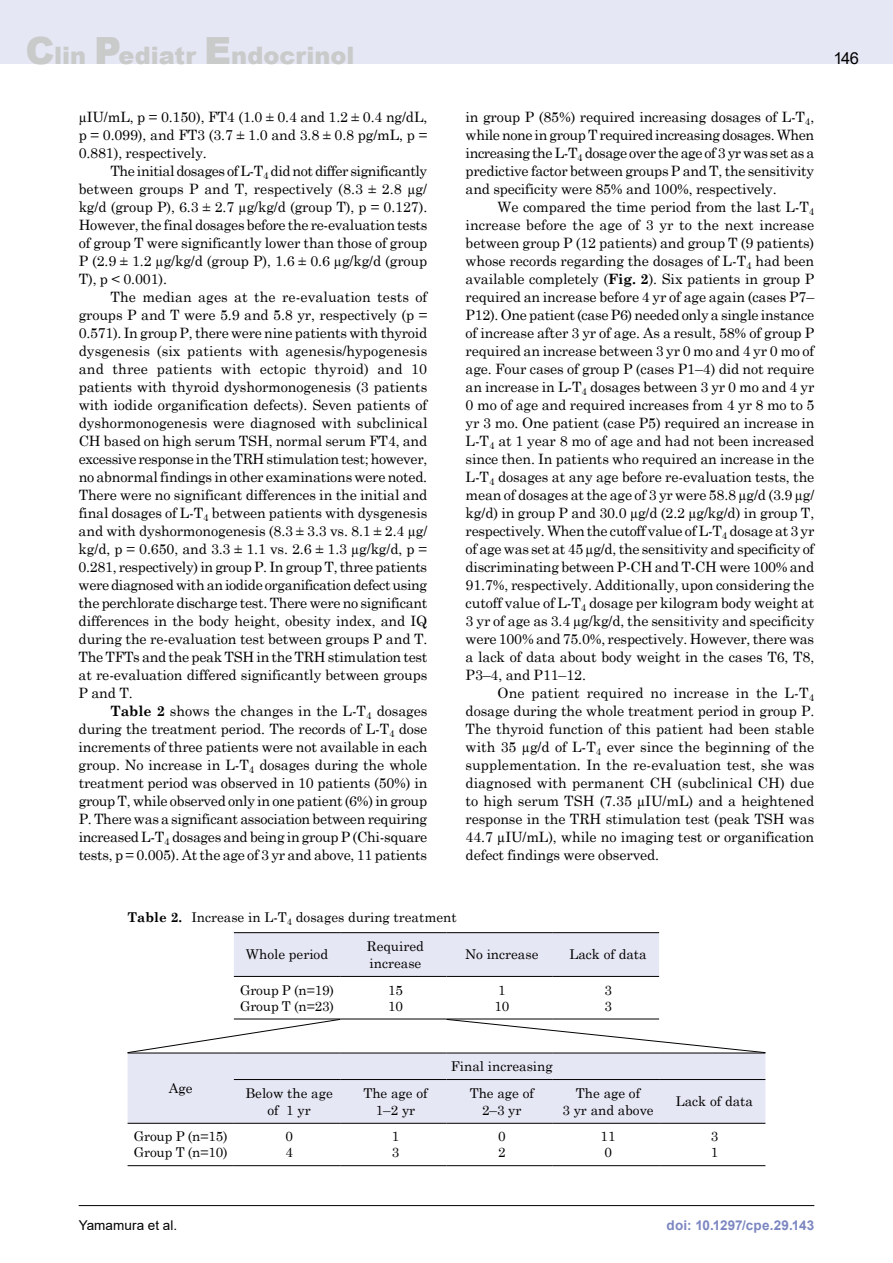
<style>
.page{position:relative;width:893px;height:1263px;background:#fff}
.page>*{position:absolute;margin:0;border:0;box-sizing:border-box;transform-origin:0 0}
.t1{font:900 24px "Arial";color:#c9caca}
.t2{font:16.5px "Arial";color:#000}
.t3{font:14.25px/18px "Century Schoolbook";letter-spacing:-.01em;color:#000;text-align:justify}
.t4{font:13.5px/17.2px "Century Schoolbook";color:#000;text-align:center}
.t5{font:700 13.5px "Arial";letter-spacing:.015em;color:#7c86c1}
.t6{font:13.5px "Arial";letter-spacing:.005em;color:#000}
.s1{font-size:37.5px}
.s2{font-weight:700}
</style>
<div class="page">
<div style="left:0;top:0;width:893px;height:64px;background:#e6e7f4"></div>
<hr style="left:79px;top:1205px;width:735px;height:1px;background:#000">
<svg style="left:128px;top:933px;width:637px;height:190px;fill:#e6e7f4"></svg>
<hr style="left:234px;top:932px;width:106px;height:1px;background:#000">
<hr style="left:340px;top:932px;width:106px;height:1px;background:#000">
<hr style="left:446px;top:932px;width:107px;height:1px;background:#000">
<hr style="left:553px;top:932px;width:106px;height:1px;background:#000">
<hr style="left:234px;top:976px;width:106px;height:1px;background:#000">
<hr style="left:340px;top:976px;width:106px;height:1px;background:#000">
<hr style="left:446px;top:976px;width:107px;height:1px;background:#000">
<hr style="left:553px;top:976px;width:106px;height:1px;background:#000">
<hr style="left:340px;top:1018px;width:106px;height:1px;background:#000">
<hr style="left:234px;top:1079px;width:106px;height:1px;background:#000">
<hr style="left:340px;top:1079px;width:106px;height:1px;background:#000">
<hr style="left:446px;top:1079px;width:107px;height:1px;background:#000">
<hr style="left:553px;top:1079px;width:106px;height:1px;background:#000">
<hr style="left:659px;top:1079px;width:106px;height:1px;background:#000">
<hr style="left:128px;top:1165px;width:106px;height:1px;background:#000">
<hr style="left:234px;top:1165px;width:106px;height:1px;background:#000">
<hr style="left:340px;top:1165px;width:106px;height:1px;background:#000">
<hr style="left:446px;top:1165px;width:107px;height:1px;background:#000">
<hr style="left:553px;top:1165px;width:106px;height:1px;background:#000">
<hr style="left:659px;top:1165px;width:106px;height:1px;background:#000">
<hr style="left:340px;top:1053px;width:106px;height:1px;background:#000">
<hr style="left:128px;top:1123px;width:106px;height:1px;background:#000">
<hr style="left:234px;top:1123px;width:106px;height:1px;background:#000">
<hr style="left:340px;top:1123px;width:106px;height:1px;background:#000">
<hr style="left:446px;top:1123px;width:107px;height:1px;background:#000">
<hr style="left:553px;top:1123px;width:106px;height:1px;background:#000">
<hr style="left:659px;top:1123px;width:106px;height:1px;background:#000">
<hr style="left:234px;top:1018px;width:106px;height:1px;background:#000">
<hr style="left:128px;top:1053px;width:106px;height:1px;background:#000">
<hr style="left:234px;top:1053px;width:106px;height:1px;background:#000">
<hr style="left:446px;top:1018px;width:107px;height:1px;background:#000">
<hr style="left:553px;top:1018px;width:106px;height:1px;background:#000">
<hr style="left:446px;top:1053px;width:107px;height:1px;background:#000">
<hr style="left:553px;top:1053px;width:106px;height:1px;background:#000">
<hr style="left:659px;top:1053px;width:106px;height:1px;background:#000">
<svg style="left:128px;top:1019px;width:212px;height:34px"></svg>
<svg style="left:446px;top:1019px;width:319px;height:34px"></svg>
<h1 class="t1" style="left:26px;top:38px;width:330px"><span class="s1">C</span>lin <span class="s1">P</span>ediatr <span class="s1">E</span>ndocrinol</h1>
<p class="t3" style="left:79px;top:106px;width:350px">µIU/mL, p = 0.150), FT4 (1.0 ± 0.4 and 1.2 ± 0.4 ng/dL, p = 0.099), and FT3 (3.7 ± 1.0 and 3.8 ± 0.8 pg/mL, p = 0.881), respectively.</p>
<p class="t3" style="left:79px;top:160px;width:350px;text-indent:32px">The initial dosages of L-T<sub>4</sub> did not differ significantly between groups P and T, respectively (8.3 ± 2.8 µg/ kg/d (group P), 6.3 ± 2.7 µg/kg/d (group T), p = 0.127).<br>However, the final dosages before the re-evaluation tests of group T were significantly lower than those of group P (2.9 ± 1.2 µg/kg/d (group P), 1.6 ± 0.6 µg/kg/d (group T), p &lt; 0.001).</p>
<p class="t3" style="left:79px;top:286px;width:350px;text-indent:32px">The median ages at the re-evaluation tests of groups P and T were 5.9 and 5.8 yr, respectively (p = 0.571). In group P, there were nine patients with thyroid dysgenesis (six patients with agenesis/hypogenesis and three patients with ectopic thyroid) and 10 patients with thyroid dyshormonogenesis (3 patients with iodide organification defects). Seven patients of dyshormonogenesis were diagnosed with subclinical CH based on high serum TSH, normal serum FT4, and excessive response in the TRH stimulation test; however, no abnormal findings in other examinations were noted.<br>There were no significant differences in the initial and final dosages of L-T<sub>4</sub> between patients with dysgenesis and with dyshormonogenesis (8.3 ± 3.3 vs. 8.1 ± 2.4 µg/ kg/d, p = 0.650, and 3.3 ± 1.1 vs. 2.6 ± 1.3 µg/kg/d, p = 0.281, respectively) in group P. In group T, three patients were diagnosed with an iodide organification defect using the perchlorate discharge test. There were no significant differences in the body height, obesity index, and IQ during the re-evaluation test between groups P and T.<br>The TFTs and the peak TSH in the TRH stimulation test at re-evaluation differed significantly between groups P and T.</p>
<p class="t3" style="left:79px;top:700px;width:350px;text-indent:32px"><span class="s2">Table 2</span> shows the changes in the L-T<sub>4</sub> dosages during the treatment period. The records of L-T<sub>4</sub> dose increments of three patients were not available in each group. No increase in L-T<sub>4</sub> dosages during the whole treatment period was observed in 10 patients (50%) in group T, while observed only in one patient (6%) in group P. There was a significant association between requiring increased L-T<sub>4</sub> dosages and being in group P (Chi-square tests, p = 0.005). At the age of 3 yr and above, 11 patients</p>
<p class="t3" style="left:466px;top:106px;width:350px">in group P (85%) required increasing dosages of L-T<sub>4</sub>, while none in group T required increasing dosages. When increasing the L-T<sub>4</sub> dosage over the age of 3 yr was set as a predictive factor between groups P and T, the sensitivity and specificity were 85% and 100%, respectively.</p>
<p class="t3" style="left:466px;top:196px;width:350px;text-indent:32px">We compared the time period from the last L-T<sub>4 </sub>increase before the age of 3 yr to the next increase between group P (12 patients) and group T (9 patients) whose records regarding the dosages of L-T<sub>4</sub> had been available completely (<span class="s2">Fig. 2</span>). Six patients in group P required an increase before 4 yr of age again (cases P7– P12). One patient (case P6) needed only a single instance of increase after 3 yr of age. As a result, 58% of group P required an increase between 3 yr 0 mo and 4 yr 0 mo of age. Four cases of group P (cases P1–4) did not require an increase in L-T<sub>4</sub> dosages between 3 yr 0 mo and 4 yr 0 mo of age and required increases from 4 yr 8 mo to 5 yr 3 mo. One patient (case P5) required an increase in L-T<sub>4</sub> at 1 year 8 mo of age and had not been increased since then. In patients who required an increase in the L-T<sub>4</sub> dosages at any age before re-evaluation tests, the mean of dosages at the age of 3 yr were 58.8 µg/d (3.9 µg/ kg/d) in group P and 30.0 µg/d (2.2 µg/kg/d) in group T, respectively. When the cutoff value of L-T<sub>4</sub> dosage at 3 yr of age was set at 45 µg/d, the sensitivity and specificity of discriminating between P-CH and T-CH were 100% and 91.7%, respectively. Additionally, upon considering the cutoff value of L-T<sub>4</sub> dosage per kilogram body weight at 3 yr of age as 3.4 µg/kg/d, the sensitivity and specificity were 100% and 75.0%, respectively. However, there was a lack of data about body weight in the cases T6, T8, P3–4, and P11–12.</p>
<p class="t3" style="left:466px;top:682px;width:350px;text-indent:32px">One patient required no increase in the L-T<sub>4 </sub>dosage during the whole treatment period in group P.<br>The thyroid function of this patient had been stable with 35 µg/d of L-T<sub>4</sub> ever since the beginning of the supplementation. In the re-evaluation test, she was diagnosed with permanent CH (subclinical CH) due to high serum TSH (7.35 µIU/mL) and a heightened response in the TRH stimulation test (peak TSH was 44.7 µIU/mL), while no imaging test or organification defect findings were observed.</p>
<p class="t4" style="left:128px;top:907px;width:331px"><span class="s2">Table 2.</span> Increase in L-T<sub>4</sub> dosages during treatment</p>
<p class="t4" style="left:246px;top:945px;width:84px">Whole period</p>
<p class="t4" style="left:367px;top:936px;width:58px;text-align:left">Required increase</p>
<p class="t4" style="left:465px;top:945px;width:75px">No increase</p>
<p class="t4" style="left:569px;top:945px;width:79px">Lack of data</p>
<p class="t4" style="left:240px;top:980px;width:95px">Group P (n=19)</p>
<p class="t4" style="left:388px;top:980px;width:16px">15</p>
<p class="t4" style="left:498px;top:980px;width:9px">1</p>
<p class="t4" style="left:604px;top:980px;width:9px">3</p>
<p class="t4" style="left:240px;top:996px;width:95px">Group T (n=23)</p>
<p class="t4" style="left:388px;top:996px;width:16px">10</p>
<p class="t4" style="left:494px;top:996px;width:16px">10</p>
<p class="t4" style="left:604px;top:996px;width:9px">3</p>
<p class="t4" style="left:169px;top:1078px;width:25px">Age</p>
<p class="t4" style="left:451px;top:1056px;width:103px">Final increasing</p>
<p class="t4" style="left:246px;top:1083px;width:89px">Below the age of 1 yr</p>
<p class="t4" style="left:363px;top:1083px;width:66px">The age of<br>1–2 yr</p>
<p class="t4" style="left:470px;top:1083px;width:66px">The age of<br>2–3 yr</p>
<p class="t4" style="left:562px;top:1083px;width:93px">The age of<br>3 yr and above</p>
<p class="t4" style="left:676px;top:1091px;width:79px">Lack of data</p>
<p class="t4" style="left:134px;top:1126px;width:95px">Group P (n=15)</p>
<p class="t4" style="left:285px;top:1126px;width:9px">0</p>
<p class="t4" style="left:392px;top:1126px;width:9px">1</p>
<p class="t4" style="left:498px;top:1126px;width:9px">0</p>
<p class="t4" style="left:601px;top:1126px;width:16px">11</p>
<p class="t4" style="left:711px;top:1126px;width:9px">3</p>
<p class="t4" style="left:134px;top:1142px;width:95px">Group T (n=10)</p>
<p class="t4" style="left:285px;top:1142px;width:9px">4</p>
<p class="t4" style="left:392px;top:1142px;width:9px">3</p>
<p class="t4" style="left:498px;top:1142px;width:9px">2</p>
<p class="t4" style="left:604px;top:1142px;width:9px">0</p>
<p class="t4" style="left:711px;top:1142px;width:9px">1</p>
<p class="t2" style="left:833px;top:47px;width:27px">146</p>
<p class="t6" style="left:79px;top:1216px;width:100px">Yamamura et al.</p>
<p class="t5" style="left:667px;top:1216px;width:149px">doi: 10.1297/cpe.29.143</p>
</div>
